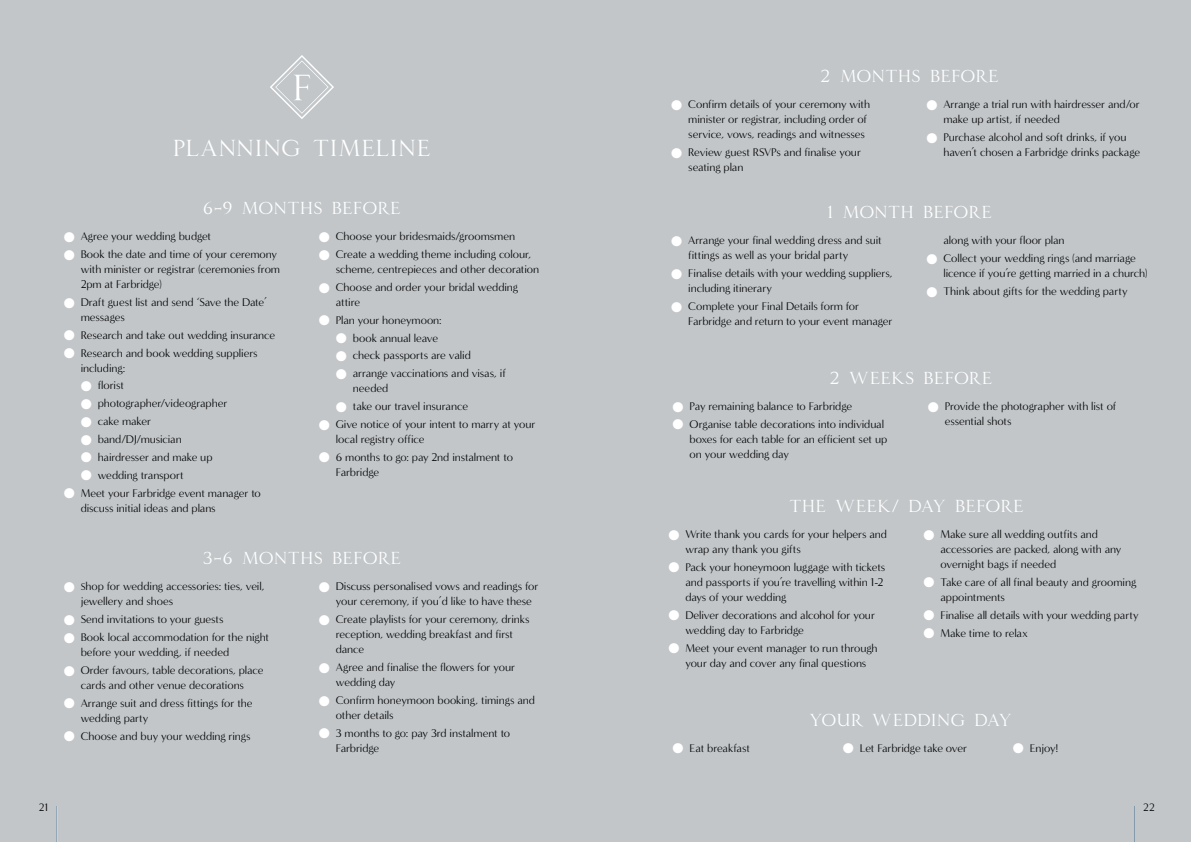
<style>
.page{position:relative;width:1191px;height:842px;background:#c2c6c9}
.page>*{position:absolute;margin:0;border:0;box-sizing:border-box;transform-origin:0 0}
.t1{font:24px "Minerva Display Antiqua";letter-spacing:.035em;color:#fff}
.t2{font:18px "Minerva Display Antiqua";letter-spacing:.025em;color:#fff}
.t3{font:11.5px/15px "Minerva Modern";letter-spacing:-.01em;color:#000}
.t4{font:11px "Minerva Modern";color:#000}
.s1{color:#fff}
.s2{font-size:10px}
</style>
<div class="page">
<hr style="left:1134px;top:806px;width:1px;height:36px;background:#8098ab">
<hr style="left:57px;top:806px;width:1px;height:36px;background:#fff">
<hr style="left:56px;top:806px;width:1px;height:36px;background:#8098ab">
<svg style="left:270px;top:55px;width:64px;height:64px"></svg>
<h1 class="t1" style="left:173px;top:134px;width:259px">PLANNING TIMELINE</h1>
<h2 class="t2" style="left:203px;top:198px;width:199px">6–9 MONTHS BEFORE</h2>
<p class="t3" style="left:64px;top:229px;width:149px"><span class="s1">●</span> Agree your wedding budget</p>
<p class="t3" style="left:81px;top:247px;width:201px;text-indent:-17px"><span class="s1">●</span> Book the date and time of your ceremony with minister or registrar (ceremonies from<br>2pm at Farbridge)</p>
<p class="t3" style="left:81px;top:295px;width:188px;text-indent:-17px"><span class="s1">●</span> Draft guest list and send ‘Save the Date’ messages</p>
<p class="t3" style="left:64px;top:328px;width:213px"><span class="s1">●</span> Research and take out wedding insurance</p>
<p class="t3" style="left:81px;top:345px;width:178px;text-indent:-17px"><span class="s1">●</span> Research and book wedding suppliers including:</p>
<p class="t3" style="left:81px;top:378px;width:45px"><span class="s1">●</span> florist</p>
<p class="t3" style="left:81px;top:396px;width:148px"><span class="s1">●</span> photographer/videographer</p>
<p class="t3" style="left:81px;top:414px;width:72px"><span class="s1">●</span> cake maker</p>
<p class="t3" style="left:81px;top:432px;width:102px"><span class="s1">●</span> band/DJ/musician</p>
<p class="t3" style="left:81px;top:450px;width:133px"><span class="s1">●</span> hairdresser and make up</p>
<p class="t3" style="left:81px;top:467px;width:104px"><span class="s1">●</span> wedding transport</p>
<p class="t3" style="left:81px;top:485px;width:182px;text-indent:-17px"><span class="s1">●</span> Meet your Farbridge event manager to discuss initial ideas and plans</p>
<p class="t3" style="left:319px;top:229px;width:198px"><span class="s1">●</span> Choose your bridesmaids/groomsmen</p>
<p class="t3" style="left:336px;top:247px;width:205px;text-indent:-17px"><span class="s1">●</span> Create a wedding theme including colour, scheme, centrepieces and other decoration</p>
<p class="t3" style="left:336px;top:280px;width:184px;text-indent:-17px"><span class="s1">●</span> Choose and order your bridal wedding attire</p>
<p class="t3" style="left:319px;top:313px;width:124px"><span class="s1">●</span> Plan your honeymoon:</p>
<p class="t3" style="left:336px;top:330px;width:104px"><span class="s1">●</span> book annual leave</p>
<p class="t3" style="left:336px;top:348px;width:136px"><span class="s1">●</span> check passports are valid</p>
<p class="t3" style="left:353px;top:366px;width:154px;text-indent:-17px"><span class="s1">●</span> arrange vaccinations and visas, if needed</p>
<p class="t3" style="left:336px;top:399px;width:134px"><span class="s1">●</span> take our travel insurance</p>
<p class="t3" style="left:336px;top:417px;width:201px;text-indent:-17px"><span class="s1">●</span> Give notice of your intent to marry at your local registry office</p>
<p class="t3" style="left:336px;top:450px;width:179px;text-indent:-17px"><span class="s1">●</span> 6 months to go: pay 2nd instalment to<br>Farbridge</p>
<h2 class="t2" style="left:203px;top:548px;width:200px">3–6 MONTHS BEFORE</h2>
<p class="t3" style="left:81px;top:579px;width:185px;text-indent:-17px"><span class="s1">●</span> <span class="s2">S</span>hop for wedding accessories: ties, veil, jewellery and shoes</p>
<p class="t3" style="left:64px;top:612px;width:161px"><span class="s1">●</span> Send invitations to your guests</p>
<p class="t3" style="left:81px;top:630px;width:190px;text-indent:-17px"><span class="s1">●</span> Book local accommodation for the night before your wedding, if needed</p>
<p class="t3" style="left:64px;top:663px;width:201px;text-align:center"><span class="s1">●</span> Order favours, table decorations, place cards and other venue decorations</p>
<p class="t3" style="left:81px;top:695px;width:173px;text-indent:-17px"><span class="s1">●</span> Arrange suit and dress fittings for the wedding party</p>
<p class="t3" style="left:64px;top:728px;width:188px"><span class="s1">●</span> Choose and buy your wedding rings</p>
<p class="t3" style="left:336px;top:579px;width:204px;text-indent:-17px"><span class="s1">●</span> Discuss personalised vows and readings for your ceremony, if you’d like to have these</p>
<p class="t3" style="left:336px;top:612px;width:195px;text-indent:-17px"><span class="s1">●</span> Create playlists for your ceremony, drinks reception, wedding breakfast and first dance</p>
<p class="t3" style="left:336px;top:660px;width:181px;text-indent:-17px"><span class="s1">●</span> Agree and finalise the flowers for your wedding day</p>
<p class="t3" style="left:336px;top:693px;width:201px;text-indent:-17px"><span class="s1">●</span> Confirm honeymoon booking, timings and other details</p>
<p class="t3" style="left:336px;top:725px;width:176px;text-indent:-17px"><span class="s1">●</span> 3 months to go: pay 3rd instalment to<br>Farbridge</p>
<h2 class="t2" style="left:820px;top:66px;width:180px">2 MONTHS BEFORE</h2>
<p class="t3" style="left:688px;top:97px;width:183px;text-indent:-17px"><span class="s1">●</span> Confirm details of your ceremony with minister or registrar, including order of service, vows, readings and witnesses</p>
<p class="t3" style="left:688px;top:145px;width:174px;text-indent:-17px"><span class="s1">●</span> Review guest RSVPs and finalise your seating plan</p>
<p class="t3" style="left:943px;top:97px;width:198px;text-indent:-17px"><span class="s1">●</span> Arrange a trial run with hairdresser and/or make up artist, if needed</p>
<p class="t3" style="left:943px;top:130px;width:198px;text-indent:-17px"><span class="s1">●</span> Purchase alcohol and soft drinks, if you haven’t chosen a Farbridge drinks package</p>
<h2 class="t2" style="left:827px;top:202px;width:166px">1 MONTH BEFORE</h2>
<p class="t3" style="left:688px;top:233px;width:195px;text-indent:-17px"><span class="s1">●</span> Arrange your final wedding dress and suit fittings as well as your bridal party</p>
<p class="t3" style="left:688px;top:266px;width:206px;text-indent:-17px"><span class="s1">●</span> Finalise details with your wedding suppliers, including itinerary</p>
<p class="t3" style="left:688px;top:299px;width:206px;text-indent:-17px"><span class="s1">●</span> Complete your Final Details form for<br>Farbridge and return to your event manager</p>
<p class="t3" style="left:943px;top:233px;width:123px">along with your floor plan</p>
<p class="t3" style="left:943px;top:251px;width:206px;text-indent:-17px"><span class="s1">●</span> Collect your wedding rings (and marriage licence if you’re getting married in a church)</p>
<p class="t3" style="left:926px;top:284px;width:203px"><span class="s1">●</span> Think about gifts for the wedding party</p>
<h2 class="t2" style="left:829px;top:367px;width:164px">2 WEEKS BEFORE</h2>
<p class="t3" style="left:672px;top:399px;width:181px"><span class="s1">●</span> Pay remaining balance to Farbridge</p>
<p class="t3" style="left:689px;top:417px;width:199px;text-indent:-17px"><span class="s1">●</span> Organise table decorations into individual boxes for each table for an efficient set up on your wedding day</p>
<p class="t3" style="left:944px;top:399px;width:173px;text-indent:-17px"><span class="s1">●</span> Provide the photographer with list of essential shots</p>
<h2 class="t2" style="left:789px;top:495px;width:236px">THE WEEK/ DAY BEFORE</h2>
<p class="t3" style="left:685px;top:527px;width:203px;text-indent:-17px"><span class="s1">●</span> Write thank you cards for your helpers and wrap any thank you gifts</p>
<p class="t3" style="left:685px;top:560px;width:201px;text-indent:-17px"><span class="s1">●</span> Pack your honeymoon luggage with tickets and passports if you’re travelling within 1-2 days of your wedding</p>
<p class="t3" style="left:685px;top:607px;width:191px;text-indent:-17px"><span class="s1">●</span> Deliver decorations and alcohol for your wedding day to Farbridge</p>
<p class="t3" style="left:668px;top:640px;width:211px;text-align:center"><span class="s1">●</span> Meet your event manager to run through your day and cover any final questions</p>
<p class="t3" style="left:940px;top:527px;width:182px;text-indent:-17px"><span class="s1">●</span> Make sure all wedding outfits and accessories are packed, along with any overnight bags if needed</p>
<p class="t3" style="left:940px;top:575px;width:197px;text-indent:-17px"><span class="s1">●</span> Take care of all final beauty and grooming appointments</p>
<p class="t3" style="left:923px;top:607px;width:217px"><span class="s1">●</span> Finalise all details with your wedding party</p>
<p class="t3" style="left:923px;top:625px;width:106px"><span class="s1">●</span> Make time to relax</p>
<h2 class="t2" style="left:810px;top:709px;width:203px">YOUR WEDDING DAY</h2>
<p class="t3" style="left:672px;top:741px;width:79px"><span class="s1">●</span> Eat breakfast</p>
<p class="t3" style="left:842px;top:741px;width:126px"><span class="s1">●</span> Let Farbridge take over</p>
<p class="t3" style="left:1012px;top:741px;width:47px"><span class="s1">●</span> Enjoy!</p>
<p class="t4" style="left:39px;top:801px;width:11px">21</p>
<p class="t4" style="left:1143px;top:801px;width:13px">22</p>
</div>
